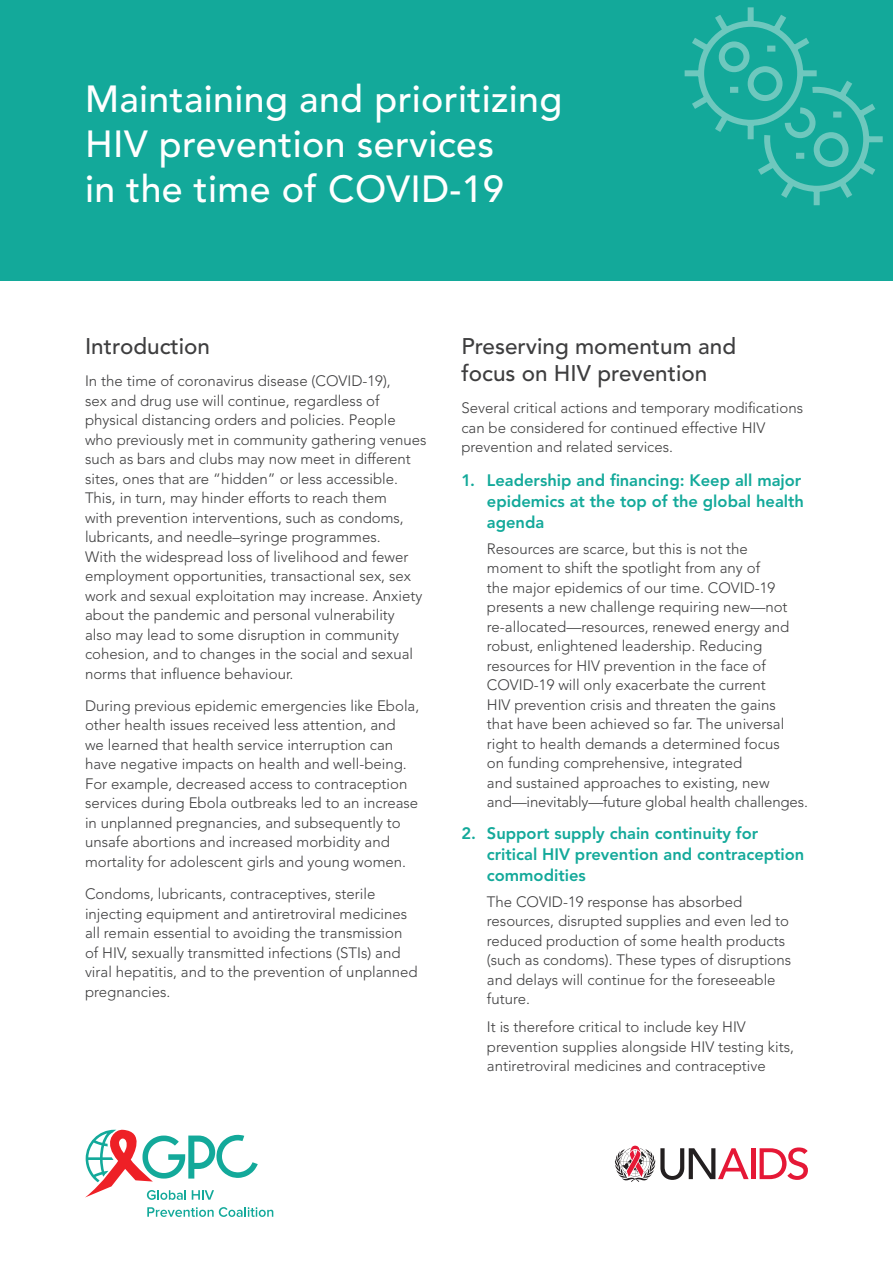
<style>
.page{position:relative;width:893px;height:1263px;background:#fff}
.page>*{position:absolute;margin:0;border:0;box-sizing:border-box;transform-origin:0 0}
.t1{font:500 37.5px/45px "Avenir";letter-spacing:.01em;color:#fff}
.t2{font:500 22.5px/27px "Avenir";color:#3e3e3f}
.t3{font:800 16.5px/21px "Avenir";color:#13a99a}
.t4{font:300 15px/19.5px "Avenir";color:#3e3e3f}
</style>
<div class="page">
<div style="left:0;top:0;width:893px;height:281px;background:#13a99a"></div>
<svg style="left:147px;top:1207px;width:126px;height:10px"></svg>
<svg style="left:85px;top:1130px;width:173px;height:70px"></svg>
<hr style="left:751px;top:1148px;width:4px;height:31px;background:#e51836">
<svg style="left:760px;top:1147px;width:48px;height:33px"></svg>
<svg style="left:615px;top:1146px;width:134px;height:36px"></svg>
<svg style="left:684px;top:7px;width:199px;height:199px"></svg>
<h1 class="t1" style="left:85px;top:78px;width:479px">Maintaining and prioritizing<br>HIV prevention services<br>in the time of COVID-19</h1>
<h2 class="t2" style="left:85px;top:333px;width:127px">Introduction</h2>
<p class="t4" style="left:85px;top:371px;width:343px">In the time of coronavirus disease (COVID-19),<br>sex and drug use will continue, regardless of physical distancing orders and policies. People who previously met in community gathering venues such as bars and clubs may now meet in different sites, ones that are “hidden” or less accessible.<br>This, in turn, may hinder efforts to reach them<br>with prevention interventions, such as condoms, lubricants, and needle–syringe programmes.<br>With the widespread loss of livelihood and fewer employment opportunities, transactional sex, sex work and sexual exploitation may increase. Anxiety about the pandemic and personal vulnerability<br>also may lead to some disruption in community cohesion, and to changes in the social and sexual norms that influence behaviour.</p>
<p class="t4" style="left:85px;top:696px;width:336px">During previous epidemic emergencies like Ebola, other health issues received less attention, and<br>we learned that health service interruption can have negative impacts on health and well-being.<br>For example, decreased access to contraception services during Ebola outbreaks led to an increase in unplanned pregnancies, and subsequently to unsafe abortions and increased morbidity and mortality for adolescent girls and young women.</p>
<p class="t4" style="left:85px;top:884px;width:334px">Condoms, lubricants, contraceptives, sterile injecting equipment and antiretroviral medicines all remain essential to avoiding the transmission of HIV, sexually transmitted infections (STIs) and viral hepatitis, and to the prevention of unplanned pregnancies.</p>
<h2 class="t2" style="left:461px;top:333px;width:276px">Preserving momentum and focus on HIV prevention</h2>
<p class="t4" style="left:461px;top:398px;width:343px">Several critical actions and temporary modifications can be considered for continued effective HIV prevention and related services.</p>
<p class="t3" style="left:487px;top:470px;width:319px;text-indent:-26px">1. Leadership and financing: Keep all major epidemics at the top of the global health agenda</p>
<p class="t4" style="left:487px;top:539px;width:323px">Resources are scarce, but this is not the<br>moment to shift the spotlight from any of<br>the major epidemics of our time. COVID-19 presents a new challenge requiring new—not re-allocated—resources, renewed energy and robust, enlightened leadership. Reducing resources for HIV prevention in the face of COVID-19 will only exacerbate the current<br>HIV prevention crisis and threaten the gains<br>that have been achieved so far. The universal right to health demands a determined focus<br>on funding comprehensive, integrated<br>and sustained approaches to existing, new and—inevitably—future global health challenges.</p>
<p class="t3" style="left:487px;top:823px;width:319px;text-indent:-26px">2. Support supply chain continuity for critical HIV prevention and contraception commodities</p>
<p class="t4" style="left:487px;top:892px;width:306px">The COVID-19 response has absorbed resources, disrupted supplies and even led to reduced production of some health products (such as condoms). These types of disruptions and delays will continue for the foreseeable future.</p>
<p class="t4" style="left:487px;top:1017px;width:309px">It is therefore critical to include key HIV prevention supplies alongside HIV testing kits, antiretroviral medicines and contraceptive</p>
</div>
